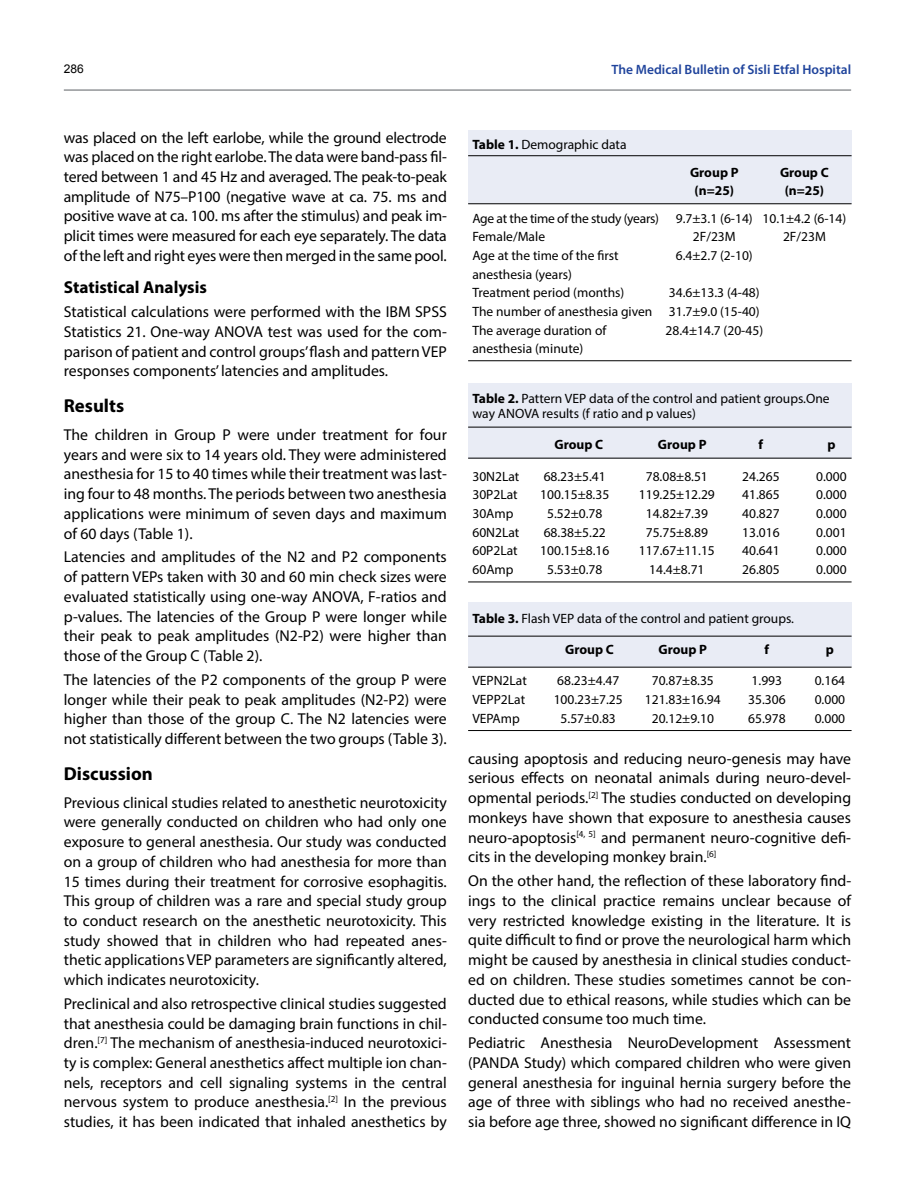
<style>
.page{position:relative;width:915px;height:1191px;background:#fff}
.page>*{position:absolute;margin:0;border:0;box-sizing:border-box;transform-origin:0 0}
.t1{font:700 18.75px "Myriad Pro";color:#000}
.t2{font:700 17.25px "Myriad Pro";color:#000}
.t3{font:15.75px/19.6px "Myriad Pro";color:#000;text-align:justify}
.t4{font:13.5px/18.8px "Myriad Pro";color:#000}
.t5{font:13.5px/18.8px "Myriad Pro";letter-spacing:-.02em;color:#000}
.t6{font:700 13.5px "Myriad Pro";color:#000}
.t7{font:600 13.5px "Myriad Pro";color:#20449c}
.t8{font:12px "Arial";color:#000}
.s1{font-weight:700}
</style>
<div class="page">
<hr style="left:64px;top:89px;width:786px;height:2px;background:#939598">
<div style="left:468px;top:131px;width:383px;height:73px;background:#e9ecf5"></div>
<hr style="left:468px;top:203px;width:383px;height:1px;background:#000">
<hr style="left:468px;top:155px;width:383px;height:1px;background:#000">
<hr style="left:468px;top:360px;width:383px;height:1px;background:#000">
<div style="left:468px;top:383px;width:383px;height:75px;background:#e9ecf5"></div>
<hr style="left:468px;top:427px;width:383px;height:1px;background:#000">
<hr style="left:468px;top:458px;width:383px;height:1px;background:#000">
<hr style="left:468px;top:581px;width:383px;height:1px;background:#000">
<div style="left:468px;top:602px;width:383px;height:65px;background:#e9ecf5"></div>
<hr style="left:468px;top:636px;width:383px;height:1px;background:#000">
<hr style="left:468px;top:667px;width:383px;height:1px;background:#000">
<hr style="left:468px;top:730px;width:383px;height:1px;background:#000">
<p class="t8" style="left:64px;top:60px;width:22px">286</p>
<p class="t7" style="left:611px;top:61px;width:241px">The Medical Bulletin of Sisli Etfal Hospital</p>
<p class="t3" style="left:64px;top:127px;width:384px">was placed on the left earlobe, while the ground electrode was placed on the right earlobe. The data were band-pass fil&shy;tered between 1 and 45 Hz and averaged. The peak-to-peak amplitude of N75–P100 (negative wave at ca. 75. ms and positive wave at ca. 100. ms after the stimulus) and peak im&shy;plicit times were measured for each eye separately. The data of the left and right eyes were then merged in the same pool.</p>
<p class="t2" style="left:64px;top:276px;width:144px">Statistical Analysis</p>
<p class="t3" style="left:64px;top:302px;width:384px">Statistical calculations were performed with the IBM SPSS Statistics 21. One-way ANOVA test was used for the com&shy;parison of patient and control groups’ flash and pattern VEP responses components’ latencies and amplitudes.</p>
<p class="t1" style="left:64px;top:393px;width:62px">Results</p>
<p class="t3" style="left:64px;top:425px;width:384px">The children in Group P were under treatment for four years and were six to 14 years old. They were administered anesthesia for 15 to 40 times while their treatment was last&shy;ing four to 48 months. The periods between two anesthesia applications were minimum of seven days and maximum of 60 days (Table 1).</p>
<p class="t3" style="left:64px;top:547px;width:384px">Latencies and amplitudes of the N2 and P2 components of pattern VEPs taken with 30 and 60 min check sizes were evaluated statistically using one-way ANOVA, F-ratios and p-values. The latencies of the Group P were longer while their peak to peak amplitudes (N2-P2) were higher than those of the Group C (Table 2).</p>
<p class="t3" style="left:64px;top:669px;width:384px">The latencies of the P2 components of the group P were longer while their peak to peak amplitudes (N2-P2) were higher than those of the group C. The N2 latencies were not statistically different between the two groups (Table 3).</p>
<p class="t1" style="left:64px;top:761px;width:91px">Discussion</p>
<p class="t3" style="left:64px;top:792px;width:384px">Previous clinical studies related to anesthetic neurotoxicity were generally conducted on children who had only one exposure to general anesthesia. Our study was conducted on a group of children who had anesthesia for more than 15 times during their treatment for corrosive esophagitis.<br>This group of children was a rare and special study group to conduct research on the anesthetic neurotoxicity. This study showed that in children who had repeated anes&shy;thetic applications VEP parameters are significantly altered, which indicates neurotoxicity.</p>
<p class="t3" style="left:64px;top:993px;width:384px">Preclinical and also retrospective clinical studies suggested that anesthesia could be damaging brain functions in chil&shy;dren.<sup>[7]</sup> The mechanism of anesthesia-induced neurotoxici&shy;ty is complex: General anesthetics affect multiple ion chan&shy;nels, receptors and cell signaling systems in the central nervous system to produce anesthesia.<sup>[2]</sup> In the previous studies, it has been indicated that inhaled anesthetics by</p>
<p class="t4" style="left:472px;top:135px;width:156px"><span class="s1">Table 1.</span> Demographic data</p>
<p class="t6" style="left:689px;top:163px;width:50px">Group P</p>
<p class="t6" style="left:779px;top:163px;width:50px">Group C</p>
<p class="t6" style="left:694px;top:182px;width:41px">(n=25)</p>
<p class="t6" style="left:784px;top:182px;width:41px">(n=25)</p>
<p class="t5" style="left:472px;top:208px;width:375px">Age at the time of the study (years) 9.7±3.1 (6-14) 10.1±4.2 (6-14)<br>Female/Male</p>
<p class="t4" style="left:692px;top:227px;width:44px">2F/23M</p>
<p class="t4" style="left:782px;top:227px;width:44px">2F/23M</p>
<p class="t4" style="left:472px;top:246px;width:148px">Age at the time of the first</p>
<p class="t4" style="left:675px;top:246px;width:78px">6.4±2.7 (2-10)</p>
<p class="t4" style="left:472px;top:264px;width:153px">anesthesia (years)<br>Treatment period (months)</p>
<p class="t4" style="left:472px;top:283px;width:289px;text-align:justify;text-indent:196px">34.6±13.3 (4-48)<br>The number of anesthesia given 31.7±9.0 (15-40)<br>The average duration of</p>
<p class="t4" style="left:665px;top:320px;width:99px">28.4±14.7 (20-45)</p>
<p class="t4" style="left:472px;top:339px;width:112px">anesthesia (minute)</p>
<p class="t4" style="left:472px;top:391px;width:358px;line-height:14.4px"><span class="s1">Table 2.</span> Pattern VEP data of the control and patient groups.One way ANOVA results (f ratio and p values)</p>
<p class="t6" style="left:554px;top:436px;width:50px">Group C</p>
<p class="t6" style="left:657px;top:436px;width:50px">Group P</p>
<p class="t6" style="left:758px;top:436px;width:6px">f</p>
<p class="t6" style="left:827px;top:436px;width:10px">p</p>
<p class="t4" style="left:472px;top:466px;width:48px">30N2Lat</p>
<p class="t4" style="left:543px;top:466px;width:64px">68.23±5.41</p>
<p class="t4" style="left:645px;top:466px;width:64px">78.08±8.51</p>
<p class="t4" style="left:742px;top:466px;width:39px">24.265</p>
<p class="t4" style="left:815px;top:466px;width:32px">0.000</p>
<p class="t4" style="left:472px;top:485px;width:47px">30P2Lat</p>
<p class="t4" style="left:540px;top:485px;width:71px">100.15±8.35</p>
<p class="t4" style="left:638px;top:485px;width:77px">119.25±12.29</p>
<p class="t4" style="left:742px;top:485px;width:39px">41.865</p>
<p class="t4" style="left:816px;top:485px;width:32px">0.000</p>
<p class="t4" style="left:472px;top:504px;width:43px">30Amp</p>
<p class="t4" style="left:547px;top:504px;width:57px">5.52±0.78</p>
<p class="t4" style="left:645px;top:504px;width:64px">14.82±7.39</p>
<p class="t4" style="left:742px;top:504px;width:39px">40.827</p>
<p class="t4" style="left:816px;top:504px;width:32px">0.000</p>
<p class="t4" style="left:472px;top:522px;width:48px">60N2Lat</p>
<p class="t4" style="left:543px;top:522px;width:64px">68.38±5.22</p>
<p class="t4" style="left:645px;top:522px;width:64px">75.75±8.89</p>
<p class="t4" style="left:742px;top:522px;width:39px">13.016</p>
<p class="t4" style="left:816px;top:522px;width:32px">0.001</p>
<p class="t4" style="left:472px;top:541px;width:47px">60P2Lat</p>
<p class="t4" style="left:540px;top:541px;width:71px">100.15±8.16</p>
<p class="t4" style="left:638px;top:541px;width:77px">117.67±11.15</p>
<p class="t4" style="left:742px;top:541px;width:39px">40.641</p>
<p class="t4" style="left:816px;top:541px;width:32px">0.000</p>
<p class="t4" style="left:472px;top:560px;width:43px">60Amp</p>
<p class="t4" style="left:547px;top:560px;width:57px">5.53±0.78</p>
<p class="t4" style="left:649px;top:560px;width:57px">14.4±8.71</p>
<p class="t4" style="left:742px;top:560px;width:39px">26.805</p>
<p class="t4" style="left:816px;top:560px;width:32px">0.000</p>
<p class="t4" style="left:472px;top:608px;width:323px"><span class="s1">Table 3.</span> Flash VEP data of the control and patient groups.</p>
<p class="t6" style="left:565px;top:640px;width:50px">Group C</p>
<p class="t6" style="left:658px;top:640px;width:50px">Group P</p>
<p class="t6" style="left:764px;top:640px;width:6px">f</p>
<p class="t6" style="left:825px;top:640px;width:10px">p</p>
<p class="t4" style="left:472px;top:671px;width:56px">VEPN2Lat</p>
<p class="t4" style="left:557px;top:671px;width:64px">68.23±4.47</p>
<p class="t4" style="left:651px;top:671px;width:64px">70.87±8.35</p>
<p class="t4" style="left:751px;top:671px;width:32px">1.993</p>
<p class="t4" style="left:814px;top:671px;width:32px">0.164</p>
<p class="t4" style="left:472px;top:690px;width:54px">VEPP2Lat</p>
<p class="t4" style="left:553px;top:690px;width:71px">100.23±7.25</p>
<p class="t4" style="left:644px;top:690px;width:77px">121.83±16.94</p>
<p class="t4" style="left:748px;top:690px;width:39px">35.306</p>
<p class="t4" style="left:814px;top:690px;width:32px">0.000</p>
<p class="t4" style="left:472px;top:708px;width:49px">VEPAmp</p>
<p class="t4" style="left:560px;top:708px;width:57px">5.57±0.83</p>
<p class="t4" style="left:651px;top:708px;width:64px">20.12±9.10</p>
<p class="t4" style="left:748px;top:708px;width:39px">65.978</p>
<p class="t4" style="left:814px;top:708px;width:32px">0.000</p>
<p class="t3" style="left:468px;top:748px;width:384px">causing apoptosis and reducing neuro-genesis may have serious effects on neonatal animals during neuro-devel&shy;opmental periods.<sup>[2]</sup> The studies conducted on developing monkeys have shown that exposure to anesthesia causes neuro-apoptosis<sup>[4,</sup> <sup>5]</sup> and permanent neuro-cognitive defi&shy;cits in the developing monkey brain.<sup>[6]</sup></p>
<p class="t3" style="left:468px;top:871px;width:384px">On the other hand, the reflection of these laboratory find&shy;ings to the clinical practice remains unclear because of very restricted knowledge existing in the literature. It is quite difficult to find or prove the neurological harm which might be caused by anesthesia in clinical studies conduct&shy;ed on children. These studies sometimes cannot be con&shy;ducted due to ethical reasons, while studies which can be conducted consume too much time.</p>
<p class="t3" style="left:468px;top:1033px;width:384px">Pediatric Anesthesia NeuroDevelopment Assessment (PANDA Study) which compared children who were given general anesthesia for inguinal hernia surgery before the age of three with siblings who had no received anesthe&shy;sia before age three, showed no significant difference in IQ</p>
</div>
